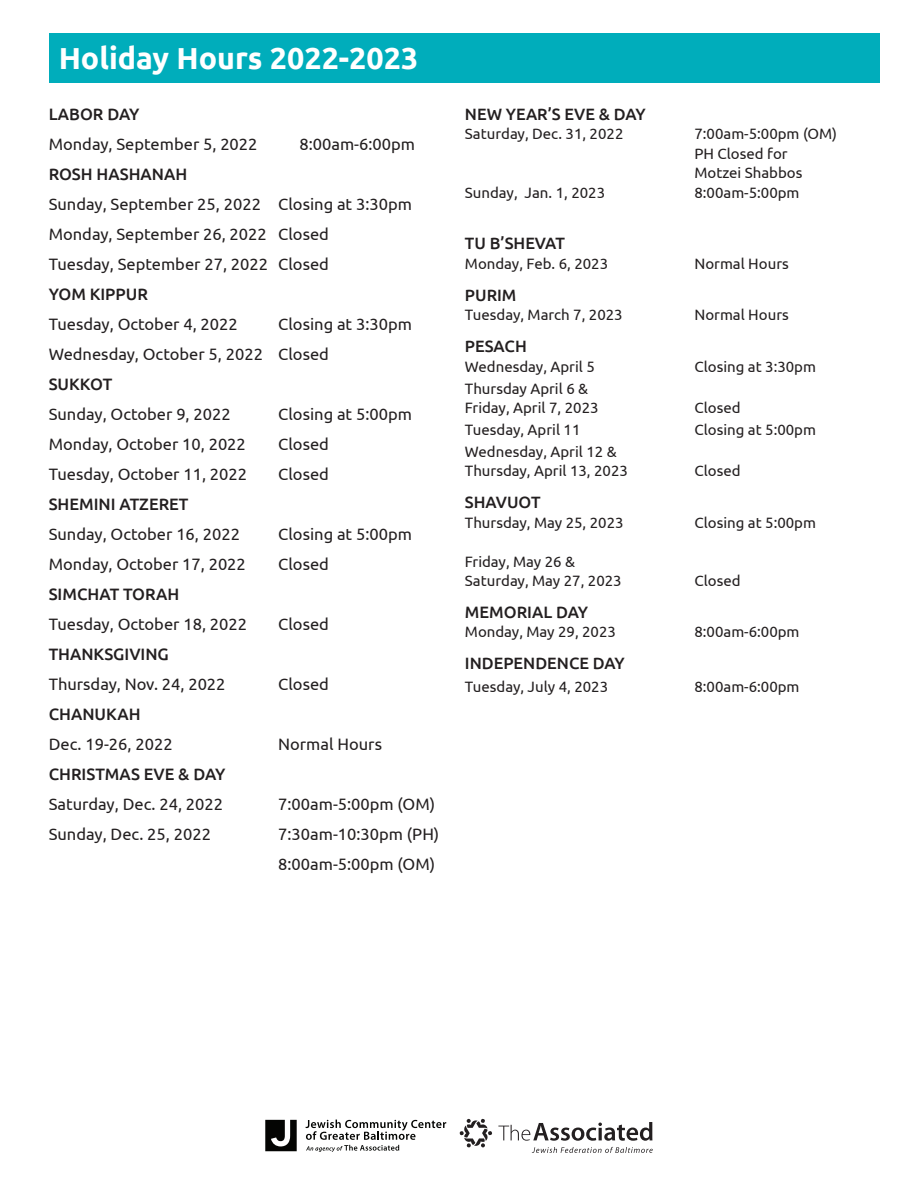
<style>
.page{position:relative;width:918px;height:1188px;background:#fff}
.page>*{position:absolute;margin:0;border:0;box-sizing:border-box;transform-origin:0 0}
.Head_1{font:700 30.3px "Ubuntu";color:#fff}
.Paragraph_Style_1{font:16.5px/30px "Ubuntu";color:#231f20}
.hours{font:500 16.5px "Ubuntu";color:#231f20}
.hours-2{font:16.5px "Ubuntu";color:#231f20}
.hours-3{font:500 16.35px "Ubuntu";color:#231f20}
.Paragraph_Style_1-2{font:15px/19.5px "Ubuntu";color:#231f20}
.hours-4{font:15px "Ubuntu";color:#231f20}
</style>
<div class="page">
<div style="left:50px;top:33px;width:830px;height:50px;background:#00adbb"></div>
<svg style="left:306px;top:1120px;width:140px;height:32px"></svg>
<svg style="left:265px;top:1120px;width:32px;height:31px"></svg>
<svg style="left:498px;top:1122px;width:154px;height:19px"></svg>
<svg style="left:459px;top:1119px;width:33px;height:29px"></svg>
<svg style="left:532px;top:1147px;width:121px;height:6px"></svg>
<p class="Head_1" style="left:59px;top:40px;width:361px">Holiday Hours 2022-2023</p>
<p class="hours" style="left:49px;top:104px;width:92px">LABOR DAY</p>
<p class="hours-2" style="left:49px;top:134px;width:210px">Monday, September 5, 2022</p>
<p class="hours-2" style="left:300px;top:134px;width:117px">8:00am-6:00pm</p>
<p class="hours" style="left:49px;top:164px;width:140px">ROSH HASHANAH</p>
<p class="Paragraph_Style_1" style="left:49px;top:189px;width:365px">Sunday, September 25, 2022 Closing at 3:30pm</p>
<p class="Paragraph_Style_1" style="left:49px;top:219px;width:282px">Monday, September 26, 2022 Closed</p>
<p class="Paragraph_Style_1" style="left:49px;top:249px;width:282px">Tuesday, September 27, 2022 Closed</p>
<p class="hours" style="left:49px;top:284px;width:101px">YOM KIPPUR</p>
<p class="Paragraph_Style_1" style="left:49px;top:309px;width:191px">Tuesday, October 4, 2022</p>
<p class="Paragraph_Style_1" style="left:278px;top:309px;width:135px">Closing at 3:30pm</p>
<p class="Paragraph_Style_1" style="left:49px;top:339px;width:282px">Wednesday, October 5, 2022 Closed</p>
<p class="hours" style="left:49px;top:374px;width:65px">SUKKOT</p>
<p class="Paragraph_Style_1" style="left:49px;top:399px;width:184px">Sunday, October 9, 2022</p>
<p class="Paragraph_Style_1" style="left:278px;top:399px;width:135px">Closing at 5:00pm</p>
<p class="Paragraph_Style_1" style="left:49px;top:429px;width:199px">Monday, October 10, 2022</p>
<p class="Paragraph_Style_1" style="left:278px;top:429px;width:52px">Closed</p>
<p class="Paragraph_Style_1" style="left:49px;top:459px;width:200px">Tuesday, October 11, 2022</p>
<p class="Paragraph_Style_1" style="left:278px;top:459px;width:52px">Closed</p>
<p class="hours" style="left:49px;top:494px;width:141px">SHEMINI ATZERET</p>
<p class="Paragraph_Style_1" style="left:49px;top:519px;width:193px">Sunday, October 16, 2022</p>
<p class="Paragraph_Style_1" style="left:278px;top:519px;width:135px">Closing at 5:00pm</p>
<p class="Paragraph_Style_1" style="left:49px;top:549px;width:199px">Monday, October 17, 2022</p>
<p class="Paragraph_Style_1" style="left:278px;top:549px;width:52px">Closed</p>
<p class="hours" style="left:49px;top:584px;width:132px">SIMCHAT TORAH</p>
<p class="Paragraph_Style_1" style="left:49px;top:609px;width:200px">Tuesday, October 18, 2022</p>
<p class="Paragraph_Style_1" style="left:278px;top:609px;width:52px">Closed</p>
<p class="hours" style="left:49px;top:644px;width:122px">THANKSGIVING</p>
<p class="Paragraph_Style_1" style="left:49px;top:669px;width:178px">Thursday, Nov. 24, 2022</p>
<p class="Paragraph_Style_1" style="left:278px;top:669px;width:52px">Closed</p>
<p class="hours" style="left:49px;top:704px;width:93px">CHANUKAH</p>
<p class="Paragraph_Style_1" style="left:49px;top:729px;width:125px">Dec. 19-26, 2022</p>
<p class="Paragraph_Style_1" style="left:278px;top:729px;width:105px">Normal Hours</p>
<p class="hours" style="left:49px;top:764px;width:178px">CHRISTMAS EVE &amp; DAY</p>
<p class="Paragraph_Style_1" style="left:49px;top:789px;width:176px">Saturday, Dec. 24, 2022</p>
<p class="Paragraph_Style_1" style="left:278px;top:789px;width:158px">7:00am-5:00pm (OM)</p>
<p class="Paragraph_Style_1" style="left:49px;top:819px;width:164px">Sunday, Dec. 25, 2022</p>
<p class="Paragraph_Style_1" style="left:278px;top:819px;width:163px">7:30am-10:30pm (PH)<br>8:00am-5:00pm (OM)</p>
<p class="hours-3" style="left:465px;top:104px;width:182px">NEW YEAR’S EVE &amp; DAY</p>
<p class="Paragraph_Style_1-2" style="left:465px;top:124px;width:160px">Saturday, Dec. 31, 2022</p>
<p class="Paragraph_Style_1-2" style="left:694px;top:124px;width:144px">7:00am-5:00pm (OM)</p>
<p class="Paragraph_Style_1-2" style="left:694px;top:143px;width:109px">PH Closed for<br>Motzei Shabbos</p>
<p class="Paragraph_Style_1-2" style="left:465px;top:182px;width:142px">Sunday, Jan. 1, 2023</p>
<p class="Paragraph_Style_1-2" style="left:694px;top:182px;width:107px">8:00am-5:00pm</p>
<p class="hours-3" style="left:465px;top:233px;width:102px">TU B’SHEVAT</p>
<p class="Paragraph_Style_1-2" style="left:465px;top:253px;width:145px">Monday, Feb. 6, 2023</p>
<p class="Paragraph_Style_1-2" style="left:694px;top:253px;width:96px">Normal Hours</p>
<p class="hours-3" style="left:465px;top:285px;width:53px">PURIM</p>
<p class="Paragraph_Style_1-2" style="left:465px;top:305px;width:159px">Tuesday, March 7, 2023</p>
<p class="Paragraph_Style_1-2" style="left:694px;top:305px;width:96px">Normal Hours</p>
<p class="hours-3" style="left:465px;top:336px;width:63px">PESACH</p>
<p class="Paragraph_Style_1-2" style="left:465px;top:356px;width:131px">Wednesday, April 5</p>
<p class="Paragraph_Style_1-2" style="left:694px;top:356px;width:123px">Closing at 3:30pm</p>
<p class="Paragraph_Style_1-2" style="left:465px;top:378px;width:135px">Thursday April 6 &amp;<br>Friday, April 7, 2023</p>
<p class="Paragraph_Style_1-2" style="left:694px;top:398px;width:48px">Closed</p>
<p class="Paragraph_Style_1-2" style="left:465px;top:419px;width:117px">Tuesday, April 11</p>
<p class="Paragraph_Style_1-2" style="left:694px;top:419px;width:123px">Closing at 5:00pm</p>
<p class="Paragraph_Style_1-2" style="left:465px;top:441px;width:165px">Wednesday, April 12 &amp;<br>Thursday, April 13, 2023</p>
<p class="Paragraph_Style_1-2" style="left:694px;top:461px;width:48px">Closed</p>
<p class="hours-3" style="left:465px;top:492px;width:77px">SHAVUOT</p>
<p class="Paragraph_Style_1-2" style="left:465px;top:512px;width:160px">Thursday, May 25, 2023</p>
<p class="Paragraph_Style_1-2" style="left:694px;top:512px;width:123px">Closing at 5:00pm</p>
<p class="hours-4" style="left:465px;top:552px;width:112px">Friday, May 26 &amp;</p>
<p class="hours-4" style="left:465px;top:572px;width:158px">Saturday, May 27, 2023</p>
<p class="hours-4" style="left:694px;top:572px;width:48px">Closed</p>
<p class="hours" style="left:465px;top:601px;width:125px">MEMORIAL DAY</p>
<p class="Paragraph_Style_1-2" style="left:465px;top:621px;width:153px">Monday, May 29, 2023</p>
<p class="Paragraph_Style_1-2" style="left:694px;top:621px;width:107px">8:00am-6:00pm</p>
<p class="hours-3" style="left:465px;top:653px;width:161px">INDEPENDENCE DAY</p>
<p class="Paragraph_Style_1-2" style="left:465px;top:676px;width:145px">Tuesday, July 4, 2023</p>
<p class="Paragraph_Style_1-2" style="left:694px;top:676px;width:107px">8:00am-6:00pm</p>
</div>
